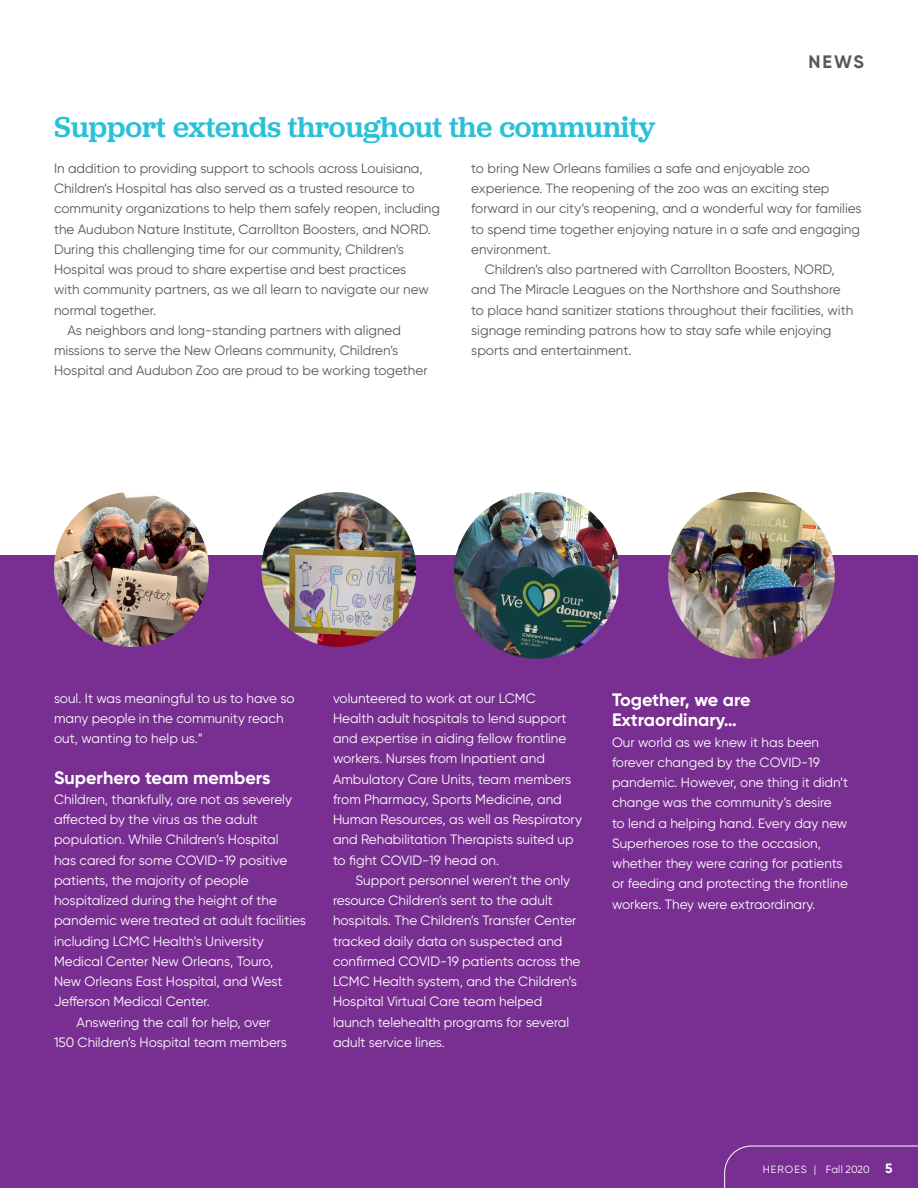
<style>
.page{position:relative;width:918px;height:1188px;background:#fff}
.page>*{position:absolute;margin:0;border:0;box-sizing:border-box;transform-origin:0 0}
._20_24_headline_-_me{font:500 30px "Jubilat";color:#2ac0d8}
._10_12_body_copy_-_r{font:700 18px/20.2px "Gilroy";color:#fff}
.t1{font:700 18px "Gilroy";color:#57585a}
._10_12_body_copy_-_r-2{font:13.5px/20.2px "Gilroy";color:#fff}
._10_12_body_copy_-_r-3{font:13.5px/20.2px "Gilroy";color:#57585a}
.t2{font:10.5px "Gilroy";letter-spacing:.02em;color:#fff}
.s1{font-weight:700;font-size:13.5px}
</style>
<div class="page">
<div style="left:0;top:555px;width:918px;height:633px;background:#792e92"></div>
<svg style="left:724px;top:1145px;width:194px;height:43px"></svg>
<img style="left:454px;top:492px;width:164px;height:167px">
<img style="left:668px;top:492px;width:167px;height:167px;border-radius:83px">
<img style="left:54px;top:492px;width:155px;height:155px;border-radius:77px">
<img style="left:261px;top:492px;width:155px;height:155px;border-radius:77px">
<p class="_20_24_headline_-_me" style="left:54px;top:108px;width:603px">Support extends throughout the community</p>
<p class="t1" style="left:809px;top:51px;width:57px">NEWS</p>
<p class="_10_12_body_copy_-_r-3" style="left:54px;top:158px;width:387px">In addition to providing support to schools across Louisiana, Children’s Hospital has also served as a trusted resource to community organizations to help them safely reopen, including the Audubon Nature Institute, Carrollton Boosters, and NORD.</p>
<p class="_10_12_body_copy_-_r-3" style="left:54px;top:239px;width:376px">During this challenging time for our community, Children’s Hospital was proud to share expertise and best practices with community partners, as we all learn to navigate our new normal together.</p>
<p class="_10_12_body_copy_-_r-3" style="left:54px;top:320px;width:375px;text-indent:14px">As neighbors and long-standing partners with aligned missions to serve the New Orleans community, Children’s<br>Hospital and Audubon Zoo are proud to be working together</p>
<p class="_10_12_body_copy_-_r-3" style="left:471px;top:158px;width:392px">to bring New Orleans families a safe and enjoyable zoo experience. The reopening of the zoo was an exciting step forward in our city’s reopening, and a wonderful way for families to spend time together enjoying nature in a safe and engaging environment.</p>
<p class="_10_12_body_copy_-_r-3" style="left:471px;top:259px;width:384px;text-indent:14px">Children’s also partnered with Carrollton Boosters, NORD, and The Miracle Leagues on the Northshore and Southshore to place hand sanitizer stations throughout their facilities, with signage reminding patrons how to stay safe while enjoying sports and entertainment.</p>
<p class="_10_12_body_copy_-_r-2" style="left:54px;top:688px;width:242px">soul. It was meaningful to us to have so many people in the community reach out, wanting to help us.”</p>
<p class="_10_12_body_copy_-_r" style="left:54px;top:767px;width:218px">Superhero team members</p>
<p class="_10_12_body_copy_-_r-2" style="left:54px;top:789px;width:254px">Children, thankfully, are not as severely affected by the virus as the adult population. While Children’s Hospital<br>has cared for some COVID-19 positive patients, the majority of people hospitalized during the height of the pandemic were treated at adult facilities including LCMC Health’s University Medical Center New Orleans, Touro,<br>New Orleans East Hospital, and West Jefferson Medical Center.</p>
<p class="_10_12_body_copy_-_r-2" style="left:54px;top:1012px;width:235px;text-align:center">Answering the call for help, over<br>150 Children’s Hospital team members</p>
<p class="_10_12_body_copy_-_r-2" style="left:333px;top:688px;width:250px">volunteered to work at our LCMC<br>Health adult hospitals to lend support and expertise in aiding fellow frontline workers. Nurses from Inpatient and Ambulatory Care Units, team members from Pharmacy, Sports Medicine, and Human Resources, as well as Respiratory and Rehabilitation Therapists suited up to fight COVID-19 head on.</p>
<p class="_10_12_body_copy_-_r-2" style="left:333px;top:870px;width:249px;text-indent:22px">Support personnel weren’t the only resource Children’s sent to the adult hospitals. The Children’s Transfer Center tracked daily data on suspected and confirmed COVID-19 patients across the LCMC Health system, and the Children’s Hospital Virtual Care team helped launch telehealth programs for several adult service lines.</p>
<p class="_10_12_body_copy_-_r" style="left:612px;top:690px;width:140px">Together, we are<br>Extraordinary…</p>
<p class="_10_12_body_copy_-_r-2" style="left:612px;top:732px;width:238px">Our world as we knew it has been forever changed by the COVID-19 pandemic. However, one thing it didn’t change was the community’s desire<br>to lend a helping hand. Every day new Superheroes rose to the occasion, whether they were caring for patients or feeding and protecting the frontline workers. They were extraordinary.</p>
<p class="t2" style="left:763px;top:1163px;width:131px">HEROES | Fall 2020 <span class="s1">5</span></p>
</div>
